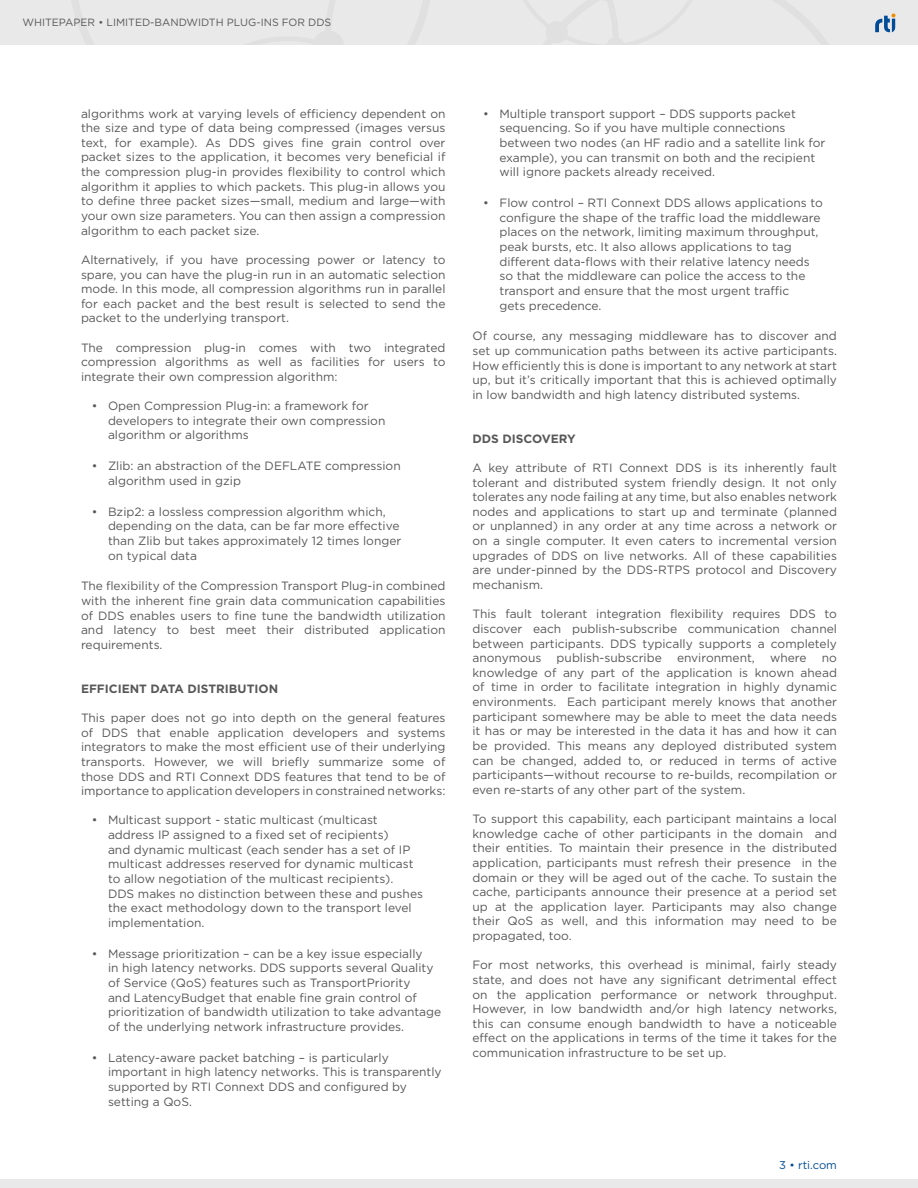
<style>
.page{position:relative;width:918px;height:1188px;background:#fff}
.page>*{position:absolute;margin:0;border:0;box-sizing:border-box;transform-origin:0 0}
.t1{font:12px/14.7px "Gotham";color:#585858;text-align:justify}
.t2{font:700 12px "Gotham";color:#585858}
.t3{font:11.25px "Gotham";color:#004c97}
.t4{font:10.5px "Gotham";color:#585858}
</style>
<div class="page">
<div style="left:0;top:1179px;width:918px;height:9px;background:#e9e9e9"></div>
<div style="left:0;top:0;width:918px;height:45px;background:#e9e9e9"></div>
<svg style="left:875px;top:13px;width:21px;height:20px"></svg>
<p class="t4" style="left:22px;top:16px;width:310px">WHITEPAPER • LIMITED-BANDWIDTH PLUG-INS FOR DDS</p>
<p class="t1" style="left:81px;top:106px;width:366px">algorithms work at varying levels of efficiency dependent on the size and type of data being compressed (images versus text, for example). As DDS gives fine grain control over packet sizes to the application, it becomes very beneficial if the compression plug-in provides flexibility to control which algorithm it applies to which packets. This plug-in allows you to define three packet sizes—small, medium and large—with your own size parameters. You can then assign a compression algorithm to each packet size.</p>
<p class="t1" style="left:81px;top:252px;width:366px">Alternatively, if you have processing power or latency to spare, you can have the plug-in run in an automatic selection mode. In this mode, all compression algorithms run in parallel for each packet and the best result is selected to send the packet to the underlying transport.</p>
<p class="t1" style="left:81px;top:340px;width:366px">The compression plug-in comes with two integrated compression algorithms as well as facilities for users to integrate their own compression algorithm:</p>
<p class="t1" style="left:108px;top:398px;width:279px;text-align:left;text-indent:-16px">• Open Compression Plug-in: a framework for developers to integrate their own compression algorithm or algorithms</p>
<p class="t1" style="left:108px;top:458px;width:294px;text-indent:-16px">• Zlib: an abstraction of the DEFLATE compression algorithm used in gzip</p>
<p class="t1" style="left:108px;top:504px;width:295px;text-align:left;text-indent:-16px">• Bzip2: a lossless compression algorithm which, depending on the data, can be far more effective than Zlib but takes approximately 12 times longer on typical data</p>
<p class="t1" style="left:81px;top:579px;width:366px">The flexibility of the Compression Transport Plug-in combined with the inherent fine grain data communication capabilities of DDS enables users to fine tune the bandwidth utilization and latency to best meet their distributed application requirements.</p>
<p class="t2" style="left:81px;top:681px;width:199px">EFFICIENT DATA DISTRIBUTION</p>
<p class="t1" style="left:81px;top:710px;width:366px">This paper does not go into depth on the general features of DDS that enable application developers and systems integrators to make the most efficient use of their underlying transports. However, we will briefly summarize some of those DDS and RTI Connext DDS features that tend to be of importance to application developers in constrained networks:</p>
<p class="t1" style="left:108px;top:813px;width:317px;text-align:left;text-indent:-16px">• Multicast support - static multicast (multicast address IP assigned to a fixed set of recipients)<br>and dynamic multicast (each sender has a set of IP multicast addresses reserved for dynamic multicast to allow negotiation of the multicast recipients).<br>DDS makes no distinction between these and pushes the exact methodology down to the transport level implementation.</p>
<p class="t1" style="left:108px;top:946px;width:335px;text-align:left;text-indent:-16px">• Message prioritization – can be a key issue especially<br>in high latency networks. DDS supports several Quality of Service (QoS) features such as TransportPriority<br>and LatencyBudget that enable fine grain control of prioritization of bandwidth utilization to take advantage of the underlying network infrastructure provides.</p>
<p class="t1" style="left:108px;top:1050px;width:335px;text-align:left;text-indent:-16px">• Latency-aware packet batching – is particularly important in high latency networks. This is transparently supported by RTI Connext DDS and configured by setting a QoS.</p>
<p class="t1" style="left:500px;top:106px;width:327px;text-align:left;text-indent:-16px">• Multiple transport support – DDS supports packet sequencing. So if you have multiple connections between two nodes (an HF radio and a satellite link for example), you can transmit on both and the recipient will ignore packets already received.</p>
<p class="t1" style="left:500px;top:195px;width:325px;text-align:left;text-indent:-16px">• Flow control – RTI Connext DDS allows applications to configure the shape of the traffic load the middleware places on the network, limiting maximum throughput, peak bursts, etc. It also allows applications to tag different data-flows with their relative latency needs so that the middleware can police the access to the transport and ensure that the most urgent traffic<br>gets precedence.</p>
<p class="t1" style="left:472px;top:328px;width:366px">Of course, any messaging middleware has to discover and set up communication paths between its active participants.<br>How efficiently this is done is important to any network at start up, but it’s critically important that this is achieved optimally in low bandwidth and high latency distributed systems.</p>
<p class="t2" style="left:472px;top:431px;width:105px">DDS DISCOVERY</p>
<p class="t1" style="left:472px;top:460px;width:366px">A key attribute of RTI Connext DDS is its inherently fault tolerant and distributed system friendly design. It not only tolerates any node failing at any time, but also enables network nodes and applications to start up and terminate (planned or unplanned) in any order at any time across a network or on a single computer. It even caters to incremental version upgrades of DDS on live networks. All of these capabilities are under-pinned by the DDS-RTPS protocol and Discovery mechanism.</p>
<p class="t1" style="left:472px;top:606px;width:366px">This fault tolerant integration flexibility requires DDS to discover each publish-subscribe communication channel between participants. DDS typically supports a completely anonymous</p>
<p class="t1" style="left:557px;top:650px;width:107px">publish-subscribe</p>
<p class="t1" style="left:677px;top:650px;width:79px">environment,</p>
<p class="t1" style="left:770px;top:650px;width:38px">where</p>
<p class="t1" style="left:472px;top:650px;width:366px;text-indent:349px">no knowledge of any part of the application is known ahead of time in order to facilitate integration in highly dynamic environments. Each participant merely knows that another participant somewhere may be able to meet the data needs it has or may be interested in the data it has and how it can be provided. This means any deployed distributed system can be changed, added to, or reduced in terms of active participants—without recourse to re-builds, recompilation or even re-starts of any other part of the system.</p>
<p class="t1" style="left:472px;top:811px;width:366px">To support this capability, each participant maintains a local knowledge cache of other participants in the domain and their entities. To maintain their presence in the distributed application, participants must refresh their presence in the domain or they will be aged out of the cache. To sustain the cache, participants announce their presence at a period set up at the application layer. Participants may also change their QoS as well, and this information may need to be propagated, too.</p>
<p class="t1" style="left:472px;top:957px;width:366px">For most networks, this overhead is minimal, fairly steady state, and does not have any significant detrimental effect on the application performance or network throughput.<br>However, in low bandwidth and/or high latency networks, this can consume enough bandwidth to have a noticeable effect on the applications in terms of the time it takes for the communication infrastructure to be set up.</p>
<p class="t3" style="left:779px;top:1158px;width:59px">3 • rti.com</p>
</div>
